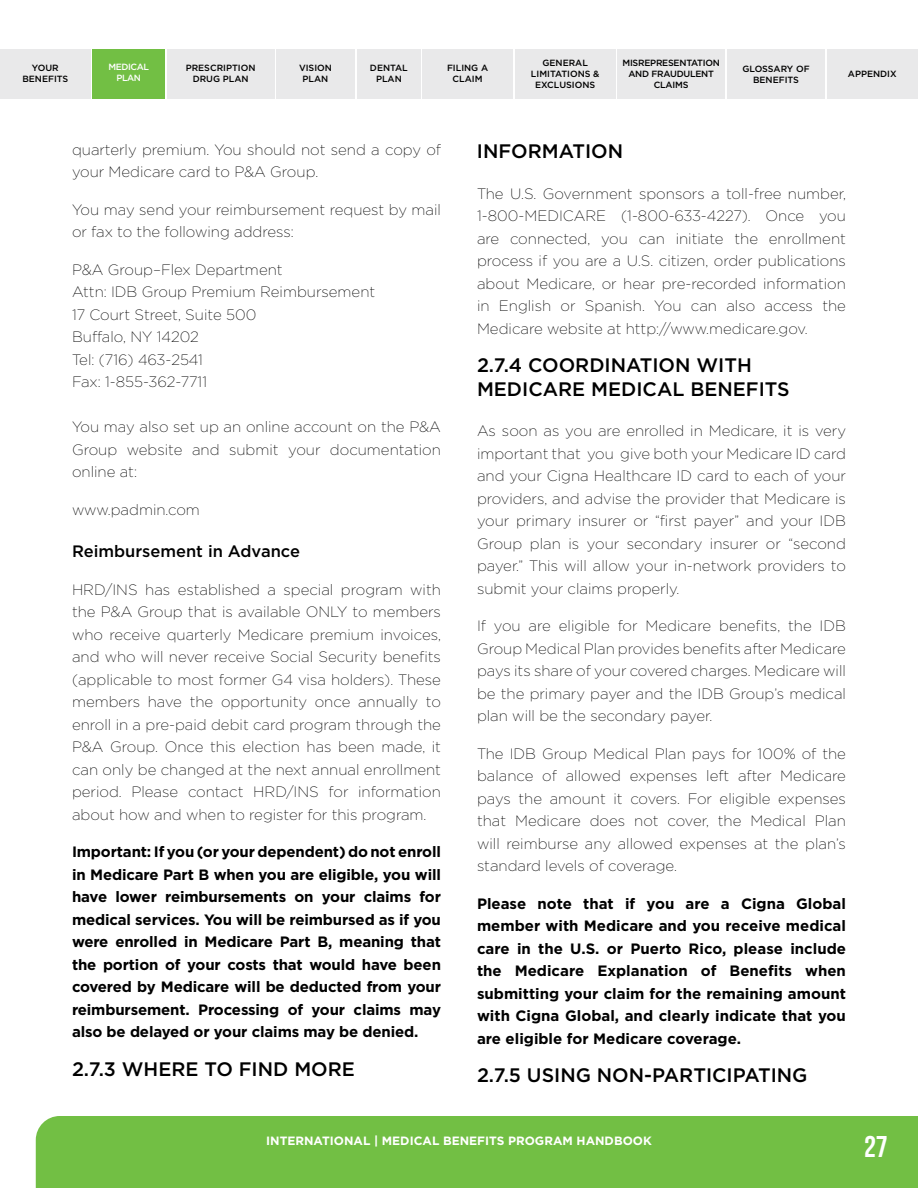
<style>
.page{position:relative;width:918px;height:1188px;background:#fff}
.page>*{position:absolute;margin:0;border:0;box-sizing:border-box;transform-origin:0 0}
.t1{font:700 30px "Bebas Neue";color:#fff}
.t2{font:500 19.5px/23.4px "Gotham";color:#000}
.t3{font:500 16.5px "Gotham";color:#000}
.t4{font:200 15px/22.5px "Gotham";color:#000;text-align:justify}
.t5{font:700 15px/22.5px "Gotham";letter-spacing:-.01em;color:#000;text-align:justify}
.t6{font:700 12px "Gotham";color:#fff}
.t7{font:500 9px/10.8px "Gotham";color:#000;text-align:center}
.t8{font:500 9px/10.8px "Gotham";letter-spacing:-.025em;color:#000;text-align:center}
.t9{font:500 9px/10.8px "Gotham";letter-spacing:-.05em;color:#fff;text-align:center}
</style>
<div class="page">
<div style="left:0;top:49px;width:91px;height:49px;background:#e9e9ea"></div>
<div style="left:167px;top:49px;width:107px;height:49px;background:#e9e9ea"></div>
<div style="left:357px;top:49px;width:64px;height:49px;background:#e9e9ea"></div>
<div style="left:92px;top:49px;width:73px;height:49px;background:#72bf44"></div>
<div style="left:276px;top:49px;width:79px;height:49px;background:#e9e9ea"></div>
<div style="left:422px;top:49px;width:91px;height:49px;background:#e9e9ea"></div>
<div style="left:727px;top:49px;width:98px;height:49px;background:#e9e9ea"></div>
<div style="left:515px;top:49px;width:101px;height:49px;background:#e9e9ea"></div>
<div style="left:618px;top:49px;width:107px;height:49px;background:#e9e9ea"></div>
<div style="left:827px;top:49px;width:91px;height:49px;background:#e9e9ea"></div>
<div style="left:36px;top:1116px;width:882px;height:72px;background:#72bf44"></div>
<p class="t7" style="left:531px;top:58px;width:70px">GENERAL<br>LIMITATIONS &amp;<br>EXCLUSIONS</p>
<p class="t8" style="left:622px;top:58px;width:99px">MISREPRESENTATION<br>AND FRAUDULENT<br>CLAIMS</p>
<p class="t7" style="left:848px;top:68px;width:50px">APPENDIX</p>
<p class="t9" style="left:109px;top:61px;width:42px">MEDICAL<br>PLAN</p>
<p class="t7" style="left:370px;top:62px;width:39px">DENTAL<br>PLAN</p>
<p class="t7" style="left:742px;top:63px;width:69px">GLOSSARY OF<br>BENEFITS</p>
<p class="t7" style="left:22px;top:62px;width:47px">YOUR<br>BENEFITS</p>
<p class="t7" style="left:186px;top:62px;width:71px">PRESCRIPTION<br>DRUG PLAN</p>
<p class="t7" style="left:299px;top:62px;width:34px">VISION<br>PLAN</p>
<p class="t7" style="left:447px;top:62px;width:43px">FILING A<br>CLAIM</p>
<p class="t4" style="left:72px;top:138px;width:370px">quarterly premium. You should not send a copy of your Medicare card to P&amp;A Group.</p>
<p class="t4" style="left:72px;top:198px;width:370px">You may send your reimbursement request by mail or fax to the following address:</p>
<p class="t4" style="left:72px;top:258px;width:305px;text-align:left">P&amp;A Group–Flex Department<br>Attn: IDB Group Premium Reimbursement<br>17 Court Street, Suite 500<br>Buffalo, NY 14202<br>Tel: (716) 463-2541<br>Fax: 1-855-362-7711</p>
<p class="t4" style="left:72px;top:416px;width:371px">You may also set up an online account on the P&amp;A Group website and submit your documentation online at:</p>
<p class="t4" style="left:72px;top:498px;width:130px">www.padmin.com</p>
<p class="t3" style="left:72px;top:542px;width:230px">Reimbursement in Advance</p>
<p class="t4" style="left:72px;top:578px;width:371px">HRD/INS has established a special program with the P&amp;A Group that is available ONLY to members who receive quarterly Medicare premium invoices, and who will never receive Social Security benefits (applicable to most former G4 visa holders). These members have the opportunity once annually to enroll in a pre-paid debit card program through the P&amp;A Group. Once this election has been made, it can only be changed at the next annual enrollment period. Please contact HRD/INS for information about how and when to register for this program.</p>
<p class="t5" style="left:72px;top:840px;width:371px">Important: If you (or your dependent) do not enroll in Medicare Part B when you are eligible, you will have lower reimbursements on your claims for medical services. You will be reimbursed as if you were enrolled in Medicare Part B, meaning that the portion of your costs that would have been covered by Medicare will be deducted from your reimbursement. Processing of your claims may also be delayed or your claims may be denied.</p>
<h2 class="t2" style="left:72px;top:1057px;width:285px">2.7.3 WHERE TO FIND MORE</h2>
<h2 class="t2" style="left:477px;top:139px;width:148px">INFORMATION</h2>
<p class="t4" style="left:477px;top:182px;width:371px">The U.S. Government sponsors a toll-free number, 1-800-MEDICARE (1-800-633-4227). Once you are connected, you can initiate the enrollment process if you are a U.S. citizen, order publications about Medicare, or hear pre-recorded information in English or Spanish. You can also access the Medicare website at http://www.medicare.gov.</p>
<h2 class="t2" style="left:477px;top:353px;width:314px">2.7.4 COORDINATION WITH<br>MEDICARE MEDICAL BENEFITS</h2>
<p class="t4" style="left:477px;top:419px;width:371px">As soon as you are enrolled in Medicare, it is very important that you give both your Medicare ID card and your Cigna Healthcare ID card to each of your providers, and advise the provider that Medicare is your primary insurer or “first payer” and your IDB Group plan is your secondary insurer or “second payer.” This will allow your in-network providers to submit your claims properly.</p>
<p class="t4" style="left:477px;top:614px;width:371px">If you are eligible for Medicare benefits, the IDB Group Medical Plan provides benefits after Medicare pays its share of your covered charges. Medicare will be the primary payer and the IDB Group’s medical plan will be the secondary payer.</p>
<p class="t4" style="left:477px;top:742px;width:371px">The IDB Group Medical Plan pays for 100% of the balance of allowed expenses left after Medicare pays the amount it covers. For eligible expenses that Medicare does not cover, the Medical Plan will reimburse any allowed expenses at the plan’s standard levels of coverage.</p>
<p class="t5" style="left:477px;top:892px;width:371px">Please note that if you are a Cigna Global member with Medicare and you receive medical care in the U.S. or Puerto Rico, please include the Medicare Explanation of Benefits when submitting your claim for the remaining amount with Cigna Global, and clearly indicate that you are eligible for Medicare coverage.</p>
<h2 class="t2" style="left:477px;top:1063px;width:332px">2.7.5 USING NON-PARTICIPATING</h2>
<p class="t6" style="left:266px;top:1134px;width:387px">INTERNATIONAL | MEDICAL BENEFITS PROGRAM HANDBOOK</p>
<h1 class="t1" style="left:864px;top:1130px;width:25px">27</h1>
</div>
